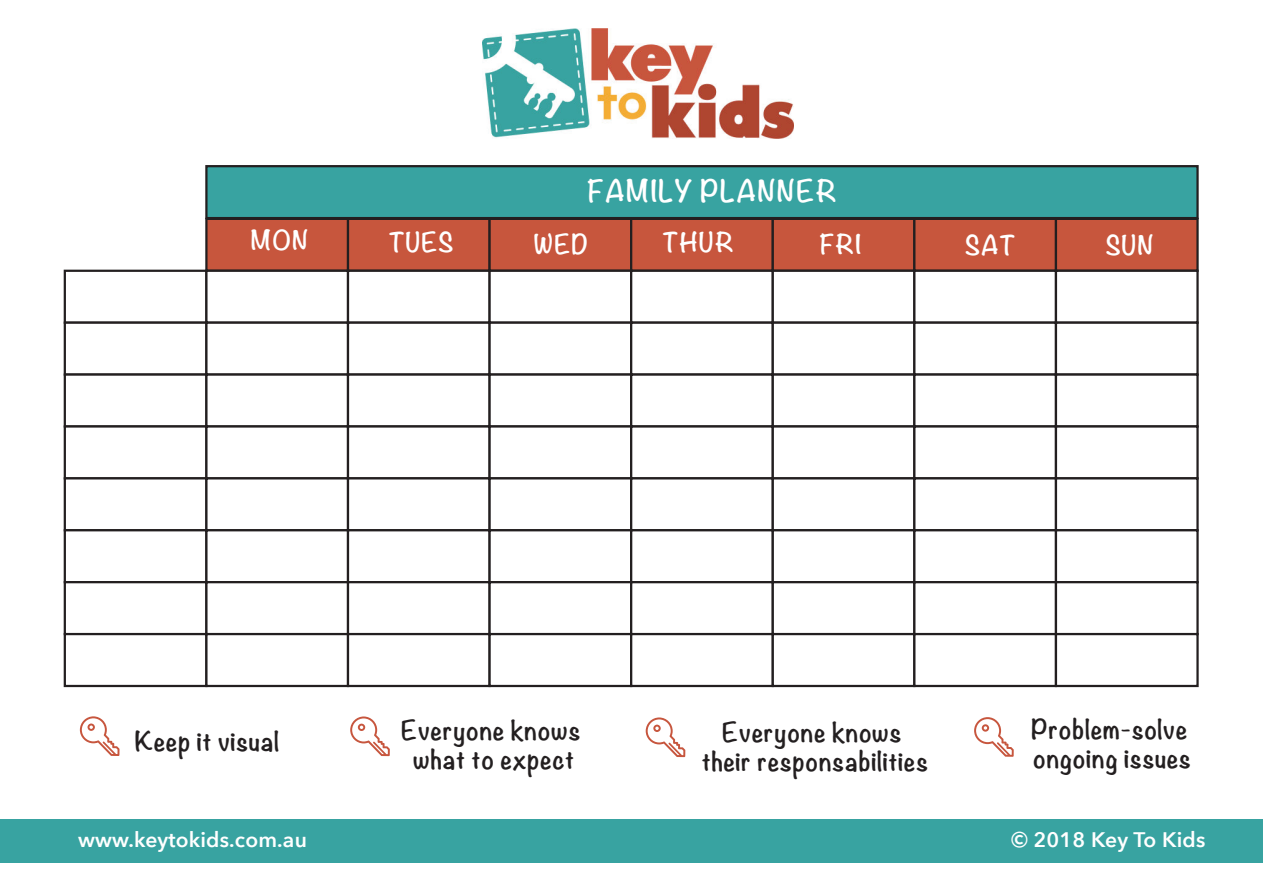
<style>
.page{position:relative;width:1263px;height:893px;background:#fff}
.page>*{position:absolute;margin:0;border:0;box-sizing:border-box;transform-origin:0 0}
.t1{font:700 27px "Noteworthy";color:#fff}
.t2{font:700 24px/29px "Noteworthy";color:#231f20;text-align:center}
.t3{font:700 24px "Noteworthy";color:#fff}
.t4{font:600 21px "Avenir Next";letter-spacing:.01em;color:#fff}
</style>
<div class="page">
<img style="left:483px;top:29px;width:311px;height:109px">
<div style="left:0;top:819px;width:1263px;height:43px;background:#38a3a1"></div>
<svg style="left:80px;top:716px;width:40px;height:40px"></svg>
<svg style="left:350px;top:716px;width:40px;height:40px"></svg>
<svg style="left:646px;top:717px;width:39px;height:40px"></svg>
<svg style="left:974px;top:717px;width:40px;height:40px"></svg>
<div style="left:205px;top:218px;width:144px;height:54px;background:#c7563d;border:2px solid #231f20"></div>
<div style="left:347px;top:218px;width:144px;height:54px;background:#c7563d;border:2px solid #231f20"></div>
<div style="left:488px;top:218px;width:144px;height:54px;background:#c7563d;border:2px solid #231f20"></div>
<div style="left:630px;top:218px;width:144px;height:54px;background:#c7563d;border:2px solid #231f20"></div>
<div style="left:772px;top:218px;width:143px;height:54px;background:#c7563d;border:2px solid #231f20"></div>
<div style="left:913px;top:218px;width:144px;height:54px;background:#c7563d;border:2px solid #231f20"></div>
<div style="left:1055px;top:218px;width:144px;height:54px;background:#c7563d;border:2px solid #231f20"></div>
<div style="left:64px;top:270px;width:144px;height:54px;background:#fff;border:2px solid #231f20"></div>
<div style="left:205px;top:270px;width:144px;height:54px;background:#fff;border:2px solid #231f20"></div>
<div style="left:347px;top:270px;width:144px;height:54px;background:#fff;border:2px solid #231f20"></div>
<div style="left:488px;top:270px;width:144px;height:54px;background:#fff;border:2px solid #231f20"></div>
<div style="left:630px;top:270px;width:144px;height:54px;background:#fff;border:2px solid #231f20"></div>
<div style="left:772px;top:270px;width:143px;height:54px;background:#fff;border:2px solid #231f20"></div>
<div style="left:913px;top:270px;width:144px;height:54px;background:#fff;border:2px solid #231f20"></div>
<div style="left:1055px;top:270px;width:144px;height:54px;background:#fff;border:2px solid #231f20"></div>
<div style="left:64px;top:322px;width:144px;height:54px;background:#fff;border:2px solid #231f20"></div>
<div style="left:205px;top:322px;width:144px;height:54px;background:#fff;border:2px solid #231f20"></div>
<div style="left:347px;top:322px;width:144px;height:54px;background:#fff;border:2px solid #231f20"></div>
<div style="left:488px;top:322px;width:144px;height:54px;background:#fff;border:2px solid #231f20"></div>
<div style="left:630px;top:322px;width:144px;height:54px;background:#fff;border:2px solid #231f20"></div>
<div style="left:772px;top:322px;width:143px;height:54px;background:#fff;border:2px solid #231f20"></div>
<div style="left:913px;top:322px;width:144px;height:54px;background:#fff;border:2px solid #231f20"></div>
<div style="left:1055px;top:322px;width:144px;height:54px;background:#fff;border:2px solid #231f20"></div>
<div style="left:64px;top:373px;width:144px;height:55px;background:#fff;border:2px solid #231f20"></div>
<div style="left:205px;top:373px;width:144px;height:55px;background:#fff;border:2px solid #231f20"></div>
<div style="left:347px;top:373px;width:144px;height:55px;background:#fff;border:2px solid #231f20"></div>
<div style="left:488px;top:373px;width:144px;height:55px;background:#fff;border:2px solid #231f20"></div>
<div style="left:630px;top:373px;width:144px;height:55px;background:#fff;border:2px solid #231f20"></div>
<div style="left:772px;top:373px;width:143px;height:55px;background:#fff;border:2px solid #231f20"></div>
<div style="left:913px;top:373px;width:144px;height:55px;background:#fff;border:2px solid #231f20"></div>
<div style="left:1055px;top:373px;width:144px;height:55px;background:#fff;border:2px solid #231f20"></div>
<div style="left:64px;top:425px;width:144px;height:54px;background:#fff;border:2px solid #231f20"></div>
<div style="left:205px;top:425px;width:144px;height:54px;background:#fff;border:2px solid #231f20"></div>
<div style="left:347px;top:425px;width:144px;height:54px;background:#fff;border:2px solid #231f20"></div>
<div style="left:488px;top:425px;width:144px;height:54px;background:#fff;border:2px solid #231f20"></div>
<div style="left:630px;top:425px;width:144px;height:54px;background:#fff;border:2px solid #231f20"></div>
<div style="left:772px;top:425px;width:143px;height:54px;background:#fff;border:2px solid #231f20"></div>
<div style="left:913px;top:425px;width:144px;height:54px;background:#fff;border:2px solid #231f20"></div>
<div style="left:1055px;top:425px;width:144px;height:54px;background:#fff;border:2px solid #231f20"></div>
<div style="left:64px;top:477px;width:144px;height:54px;background:#fff;border:2px solid #231f20"></div>
<div style="left:205px;top:477px;width:144px;height:54px;background:#fff;border:2px solid #231f20"></div>
<div style="left:347px;top:477px;width:144px;height:54px;background:#fff;border:2px solid #231f20"></div>
<div style="left:488px;top:477px;width:144px;height:54px;background:#fff;border:2px solid #231f20"></div>
<div style="left:630px;top:477px;width:144px;height:54px;background:#fff;border:2px solid #231f20"></div>
<div style="left:772px;top:477px;width:143px;height:54px;background:#fff;border:2px solid #231f20"></div>
<div style="left:913px;top:477px;width:144px;height:54px;background:#fff;border:2px solid #231f20"></div>
<div style="left:1055px;top:477px;width:144px;height:54px;background:#fff;border:2px solid #231f20"></div>
<div style="left:64px;top:529px;width:144px;height:54px;background:#fff;border:2px solid #231f20"></div>
<div style="left:205px;top:529px;width:144px;height:54px;background:#fff;border:2px solid #231f20"></div>
<div style="left:347px;top:529px;width:144px;height:54px;background:#fff;border:2px solid #231f20"></div>
<div style="left:488px;top:529px;width:144px;height:54px;background:#fff;border:2px solid #231f20"></div>
<div style="left:630px;top:529px;width:144px;height:54px;background:#fff;border:2px solid #231f20"></div>
<div style="left:772px;top:529px;width:143px;height:54px;background:#fff;border:2px solid #231f20"></div>
<div style="left:913px;top:529px;width:144px;height:54px;background:#fff;border:2px solid #231f20"></div>
<div style="left:1055px;top:529px;width:144px;height:54px;background:#fff;border:2px solid #231f20"></div>
<div style="left:64px;top:581px;width:144px;height:54px;background:#fff;border:2px solid #231f20"></div>
<div style="left:205px;top:581px;width:144px;height:54px;background:#fff;border:2px solid #231f20"></div>
<div style="left:347px;top:581px;width:144px;height:54px;background:#fff;border:2px solid #231f20"></div>
<div style="left:488px;top:581px;width:144px;height:54px;background:#fff;border:2px solid #231f20"></div>
<div style="left:630px;top:581px;width:144px;height:54px;background:#fff;border:2px solid #231f20"></div>
<div style="left:772px;top:581px;width:143px;height:54px;background:#fff;border:2px solid #231f20"></div>
<div style="left:913px;top:581px;width:144px;height:54px;background:#fff;border:2px solid #231f20"></div>
<div style="left:1055px;top:581px;width:144px;height:54px;background:#fff;border:2px solid #231f20"></div>
<div style="left:64px;top:633px;width:144px;height:54px;background:#fff;border:2px solid #231f20"></div>
<div style="left:205px;top:633px;width:144px;height:54px;background:#fff;border:2px solid #231f20"></div>
<div style="left:347px;top:633px;width:144px;height:54px;background:#fff;border:2px solid #231f20"></div>
<div style="left:488px;top:633px;width:144px;height:54px;background:#fff;border:2px solid #231f20"></div>
<div style="left:630px;top:633px;width:144px;height:54px;background:#fff;border:2px solid #231f20"></div>
<div style="left:772px;top:633px;width:143px;height:54px;background:#fff;border:2px solid #231f20"></div>
<div style="left:913px;top:633px;width:144px;height:54px;background:#fff;border:2px solid #231f20"></div>
<div style="left:1055px;top:633px;width:144px;height:54px;background:#fff;border:2px solid #231f20"></div>
<div style="left:205px;top:165px;width:994px;height:54px;background:#38a3a1;border:2px solid #231f20"></div>
<p class="t1" style="left:587px;top:169px;width:251px;rotate:-1deg">FAMILY PLANNER</p>
<p class="t3" style="left:389px;top:221px;width:66px;rotate:-1deg">TUES</p>
<p class="t3" style="left:662px;top:222px;width:73px;rotate:-1deg">THUR</p>
<p class="t2" style="left:135px;top:727px;width:146px;rotate:-1deg">Keep it visual</p>
<p class="t2" style="left:401px;top:716px;width:181px;rotate:-1deg">Everyone knows what to expect</p>
<p class="t2" style="left:701px;top:719px;width:228px;rotate:-1deg">Everyone knows their responsabilities</p>
<p class="t2" style="left:1031px;top:716px;width:161px;text-align:left;rotate:-1deg">Problem-solve ongoing issues</p>
<p class="t4" style="left:78px;top:822px;width:230px">www.keytokids.com.au</p>
<p class="t4" style="left:1011px;top:822px;width:196px">© 2018 Key To Kids</p>
</div>
